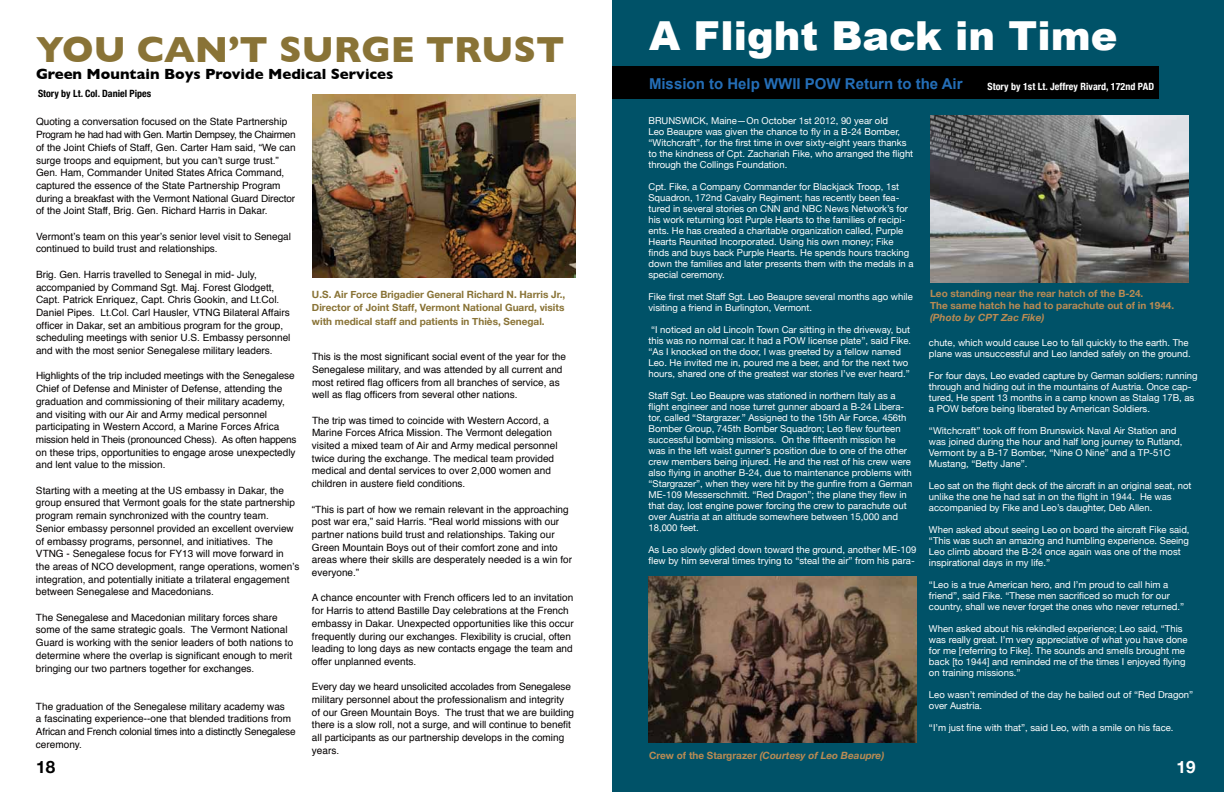
<style>
.page{position:relative;width:1224px;height:792px;background:#fff}
.page>*{position:absolute;margin:0;border:0;box-sizing:border-box;transform-origin:0 0}
.t1{font:900 40px "Arial";color:#fff}
.t2{font:700 37px "Gill Sans";color:#897336}
.t3{font:700 17px "Helvetica Neue";color:#000}
.t4{font:700 17px "Helvetica Neue";color:#fff}
.t5{font:700 15px "Gill Sans";color:#000}
.t6{font:700 15px "Arial";color:#246eb7}
.t7{font:10px/12.7px "Helvetica";color:#040000}
.t8{font:700 10px/13px "Helvetica Neue";color:#897336}
.t9{font:700 10px/12px "Helvetica Neue";color:#ba8b53}
.t10{font:italic 700 10px "Helvetica Neue";color:#ba8b53}
.t11{font:700 condensed 10px "Helvetica Neue";letter-spacing:.005em;color:#fff}
.t12{font:700 condensed 10px "Helvetica Neue";color:#000}
.t13{font:9.5px/11px "Helvetica Neue";color:#fff}
.s1{font-style:normal}
</style>
<div class="page">
<div style="left:612px;top:0;width:612px;height:792px;background:#005268"></div>
<img style="left:313px;top:94px;width:263px;height:184px">
<img style="left:930px;top:116px;width:259px;height:166px">
<div style="left:612px;top:67px;width:547px;height:32px;background:#000"></div>
<img style="left:648px;top:576px;width:269px;height:167px">
<h2 class="t2" style="left:36px;top:28px;width:530px">YOU CAN’T SURGE TRUST</h2>
<h3 class="t5" style="left:36px;top:65px;width:359px">Green Mountain Boys Provide Medical Services</h3>
<p class="t12" style="left:38px;top:87px;width:115px">Story by Lt. Col. Daniel Pipes</p>
<p class="t7" style="left:36px;top:116px;width:261px">Quoting a conversation focused on the State Partnership Program he had had with Gen. Martin Dempsey, the Chairmen of the Joint Chiefs of Staff, Gen. Carter Ham said, “We can surge troops and equipment, but you can’t surge trust.” Gen. Ham, Commander United States Africa Command, captured the essence of the State Partnership Program during a breakfast with the Vermont National Guard Director of the Joint Staff, Brig. Gen. Richard Harris in Dakar.</p>
<p class="t7" style="left:36px;top:230px;width:257px">Vermont’s team on this year’s senior level visit to Senegal continued to build trust and relationships.</p>
<p class="t7" style="left:36px;top:268px;width:256px">Brig. Gen. Harris travelled to Senegal in mid- July, accompanied by Command Sgt. Maj. Forest Glodgett, Capt. Patrick Enriquez, Capt. Chris Gookin, and Lt.Col.<br>Daniel Pipes. Lt.Col. Carl Hausler, VTNG Bilateral Affairs officer in Dakar, set an ambitious program for the group, scheduling meetings with senior U.S. Embassy personnel and with the most senior Senegalese military leaders.</p>
<p class="t7" style="left:36px;top:370px;width:262px">Highlights of the trip included meetings with the Senegalese Chief of Defense and Minister of Defense, attending the graduation and commissioning of their military academy, and visiting with our Air and Army medical personnel participating in Western Accord, a Marine Forces Africa mission held in Theis (pronounced Chess). As often happens on these trips, opportunities to engage arose unexpectedly and lent value to the mission.</p>
<p class="t7" style="left:36px;top:484px;width:265px">Starting with a meeting at the US embassy in Dakar, the group ensured that Vermont goals for the state partnership program remain synchronized with the country team.<br>Senior embassy personnel provided an excellent overview of embassy programs, personnel, and initiatives. The VTNG - Senegalese focus for FY13 will move forward in the areas of NCO development, range operations, women’s integration, and potentially initiate a trilateral engagement between Senegalese and Macedonians.</p>
<p class="t7" style="left:36px;top:611px;width:259px">The Senegalese and Macedonian military forces share some of the same strategic goals. The Vermont National Guard is working with the senior leaders of both nations to determine where the overlap is significant enough to merit bringing our two partners together for exchanges.</p>
<p class="t7" style="left:36px;top:700px;width:261px">The graduation of the Senegalese military academy was<br>a fascinating experience--one that blended traditions from African and French colonial times into a distinctly Senegalese ceremony.</p>
<p class="t8" style="left:312px;top:287px;width:255px">U.S. Air Force Brigadier General Richard N. Harris Jr.,<br>Director of Joint Staff, Vermont National Guard, visits</p>
<p class="t8" style="left:312px;top:314px;width:234px">with medical staff and patients in Thiès, Senegal.</p>
<p class="t7" style="left:312px;top:351px;width:255px">This is the most significant social event of the year for the Senegalese military, and was attended by all current and most retired flag officers from all branches of service, as well as flag officers from several other nations.</p>
<p class="t7" style="left:312px;top:414px;width:247px">The trip was timed to coincide with Western Accord, a Marine Forces Africa Mission. The Vermont delegation visited a mixed team of Air and Army medical personnel twice during the exchange. The medical team provided medical and dental services to over 2,000 women and children in austere field conditions.</p>
<p class="t7" style="left:312px;top:503px;width:262px">“This is part of how we remain relevant in the approaching post war era,” said Harris. “Real world missions with our partner nations build trust and relationships. Taking our Green Mountain Boys out of their comfort zone and into areas where their skills are desperately needed is a win for everyone.”</p>
<p class="t7" style="left:312px;top:592px;width:263px">A chance encounter with French officers led to an invitation for Harris to attend Bastille Day celebrations at the French embassy in Dakar. Unexpected opportunities like this occur frequently during our exchanges. Flexibility is crucial, often leading to long days as new contacts engage the team and offer unplanned events.</p>
<p class="t7" style="left:312px;top:681px;width:264px">Every day we heard unsolicited accolades from Senegalese military personnel about the professionalism and integrity of our Green Mountain Boys. The trust that we are building there is a slow roll, not a surge, and will continue to benefit all participants as our partnership develops in the coming years.</p>
<h3 class="t3" style="left:36px;top:756px;width:20px">18</h3>
<h1 class="t1" style="left:649px;top:7px;width:470px">A Flight Back in Time</h1>
<h3 class="t6" style="left:649px;top:74px;width:315px">Mission to Help WWII POW Return to the Air</h3>
<p class="t11" style="left:988px;top:80px;width:168px">Story by 1st Lt. Jeffrey Rivard, 172nd PAD</p>
<p class="t13" style="left:648px;top:115px;width:266px">BRUNSWICK, Maine—On October 1st 2012, 90 year old<br>Leo Beaupre was given the chance to fly in a B-24 Bomber, “Witchcraft”, for the first time in over sixty-eight years thanks to the kindness of Cpt. Zachariah Fike, who arranged the flight through the Collings Foundation.</p>
<p class="t13" style="left:648px;top:181px;width:267px">Cpt. Fike, a Company Commander for Blackjack Troop, 1st Squadron, 172nd Cavalry Regiment; has recently been fea&shy;tured in several stories on CNN and NBC News Network’s for his work returning lost Purple Hearts to the families of recipi&shy;ents. He has created a charitable organization called, Purple Hearts Reunited Incorporated. Using his own money; Fike finds and buys back Purple Hearts. He spends hours tracking down the families and later presents them with the medals in a special ceremony.</p>
<p class="t13" style="left:648px;top:291px;width:266px">Fike first met Staff Sgt. Leo Beaupre several months ago while visiting a friend in Burlington, Vermont.</p>
<p class="t13" style="left:648px;top:324px;width:264px">“I noticed an old Lincoln Town Car sitting in the driveway, but this was no normal car. It had a POW license plate”, said Fike. “As I knocked on the door, I was greeted by a fellow named Leo. He invited me in, poured me a beer, and for the next two hours, shared one of the greatest war stories I’ve ever heard.”</p>
<p class="t13" style="left:648px;top:390px;width:265px">Staff Sgt. Leo Beaupre was stationed in northern Italy as a flight engineer and nose turret gunner aboard a B-24 Libera&shy;tor, called “Stargrazer.” Assigned to the 15th Air Force, 456th Bomber Group, 745th Bomber Squadron; Leo flew fourteen successful bombing missions. On the fifteenth mission he was in the left waist gunner’s position due to one of the other crew members being injured. He and the rest of his crew were also flying in another B-24, due to maintenance problems with “Stargrazer”, when they were hit by the gunfire from a German ME-109 Messerschmitt. “Red Dragon”; the plane they flew in that day, lost engine power forcing the crew to parachute out over Austria at an altitude somewhere between 15,000 and 18,000 feet.</p>
<p class="t13" style="left:648px;top:544px;width:269px">As Leo slowly glided down toward the ground, another ME-109 flew by him several times trying to “steal the air” from his para-</p>
<p class="t10" style="left:649px;top:749px;width:237px"><span class="s1">Crew of the Stargrazer</span> (Courtesy of Leo Beaupre)</p>
<p class="t9" style="left:930px;top:287px;width:246px">Leo standing near the rear hatch of the B-24.<br>The same hatch he had to parachute out of in 1944.</p>
<p class="t10" style="left:930px;top:311px;width:116px">(Photo by CPT Zac Fike)</p>
<p class="t13" style="left:929px;top:337px;width:263px">chute, which would cause Leo to fall quickly to the earth. The plane was unsuccessful and Leo landed safely on the ground.</p>
<p class="t13" style="left:929px;top:370px;width:270px">For four days, Leo evaded capture by German soldiers; running through and hiding out in the mountains of Austria. Once cap&shy;tured, He spent 13 months in a camp known as Stalag 17B, as a POW before being liberated by American Soldiers.</p>
<p class="t13" style="left:929px;top:425px;width:255px">“Witchcraft” took off from Brunswick Naval Air Station and was joined during the hour and half long journey to Rutland, Vermont by a B-17 Bomber, “Nine O Nine” and a TP-51C Mustang, “Betty Jane”.</p>
<p class="t13" style="left:929px;top:480px;width:264px">Leo sat on the flight deck of the aircraft in an original seat, not unlike the one he had sat in on the flight in 1944. He was accompanied by Fike and Leo’s daughter, Deb Allen.</p>
<p class="t13" style="left:929px;top:524px;width:262px">When asked about seeing Leo on board the aircraft Fike said, “This was such an amazing and humbling experience. Seeing Leo climb aboard the B-24 once again was one of the most inspirational days in my life.”</p>
<p class="t13" style="left:929px;top:579px;width:257px">“Leo is a true American hero, and I’m proud to call him a friend”, said Fike. “These men sacrificed so much for our country, shall we never forget the ones who never returned.”</p>
<p class="t13" style="left:929px;top:623px;width:260px">When asked about his rekindled experience; Leo said, “This was really great. I’m very appreciative of what you have done for me [referring to Fike]. The sounds and smells brought me back [to 1944] and reminded me of the times I enjoyed flying on training missions.”</p>
<p class="t13" style="left:929px;top:689px;width:266px">Leo wasn’t reminded of the day he bailed out of “Red Dragon” over Austria.</p>
<p class="t13" style="left:929px;top:722px;width:246px">“I’m just fine with that”, said Leo, with a smile on his face.</p>
<h3 class="t4" style="left:1177px;top:756px;width:20px">19</h3>
</div>
